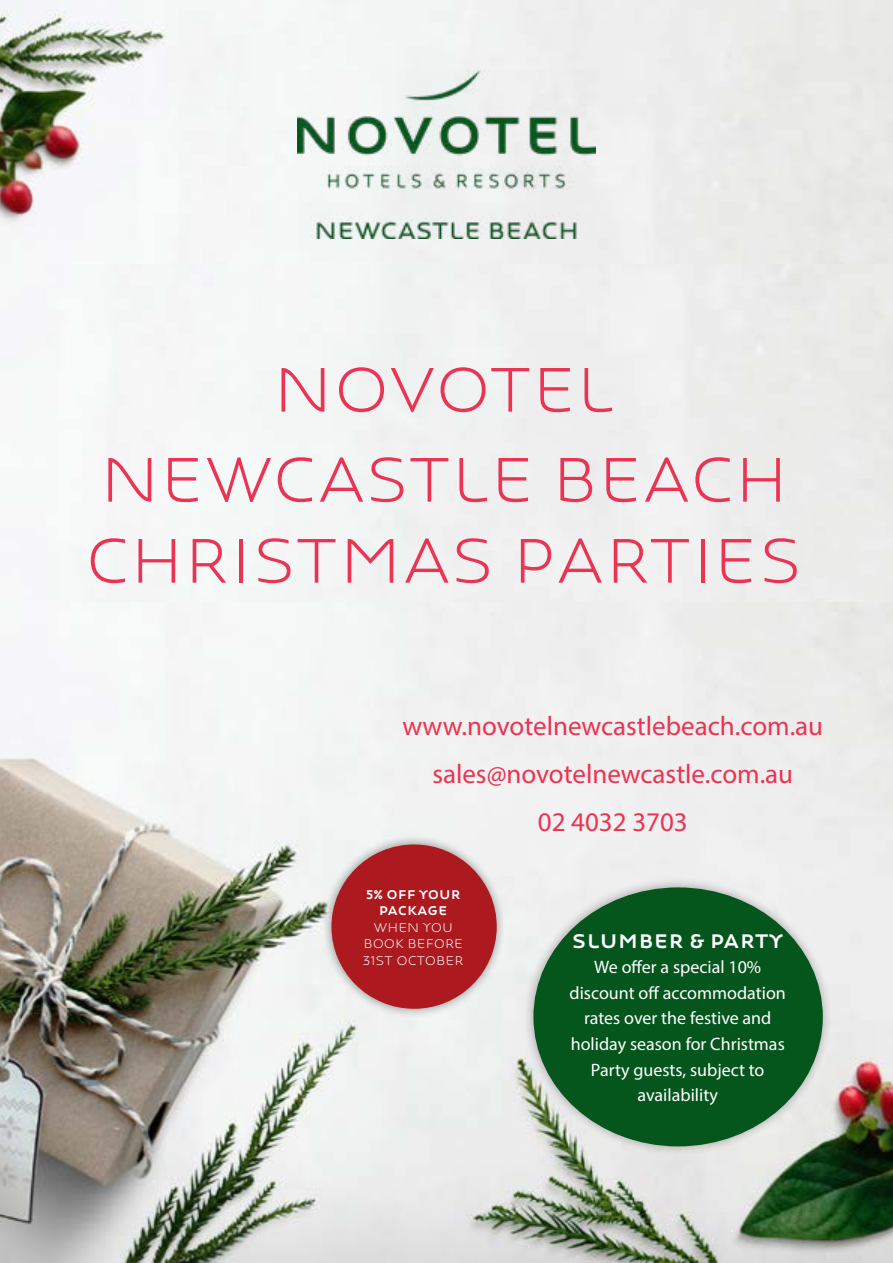
<style>
.page{position:relative;width:893px;height:1263px;background:#fff}
.page>*{position:absolute;margin:0;border:0;box-sizing:border-box;transform-origin:0 0}
.t1{font:300 67.5px/90px "Novotype";color:#eb3353;text-align:center}
.t2{font:27px/48px "Myriad Pro";color:#eb3353;text-align:center}
.t3{font:500 21px "Novotype";color:#fff}
.t4{font:18px/25.5px "Myriad Pro";color:#fff;text-align:center}
.t5{font:300 13.5px/16.5px "Novotype";color:#fff;text-align:center}
.t6{font:500 13.5px/16.5px "Novotype";color:#fff;text-align:center}
</style>
<div class="page">
<img style="left:0;top:0;width:893px;height:265px">
<img style="left:298px;top:71px;width:297px;height:168px">
<img style="left:0;top:602px;width:893px;height:660px">
<div style="left:524px;top:878px;width:309px;height:277px;background:#000;opacity:.3"></div>
<div style="left:533px;top:887px;width:290px;height:259px;background:#05561d;border-radius:50%"></div>
<div style="left:322px;top:835px;width:184px;height:183px;background:#000;opacity:.4"></div>
<div style="left:331px;top:844px;width:166px;height:165px;background:#ac1a1f;border-radius:50%"></div>
<h1 class="t1" style="left:100px;top:343px;width:690px">NOVOTEL<br>NEWCASTLE BEACH</h1>
<h1 class="t1" style="left:85px;top:514px;width:720px">CHRISTMAS PARTIES</h1>
<h2 class="t2" style="left:402px;top:701px;width:422px">www.novotelnewcastlebeach.com.au sales@novotelnewcastle.com.au<br>02 4032 3703</h2>
<p class="t6" style="left:366px;top:885px;width:96px">5% OFF YOUR<br>PACKAGE</p>
<p class="t5" style="left:363px;top:918px;width:103px">WHEN YOU<br>BOOK BEFORE<br>31ST OCTOBER</p>
<p class="t3" style="left:572px;top:928px;width:213px">SLUMBER &amp; PARTY</p>
<p class="t4" style="left:570px;top:954px;width:218px">We offer a special 10% discount off accommodation rates over the festive and holiday season for Christmas<br>Party guests, subject to availability</p>
</div>
